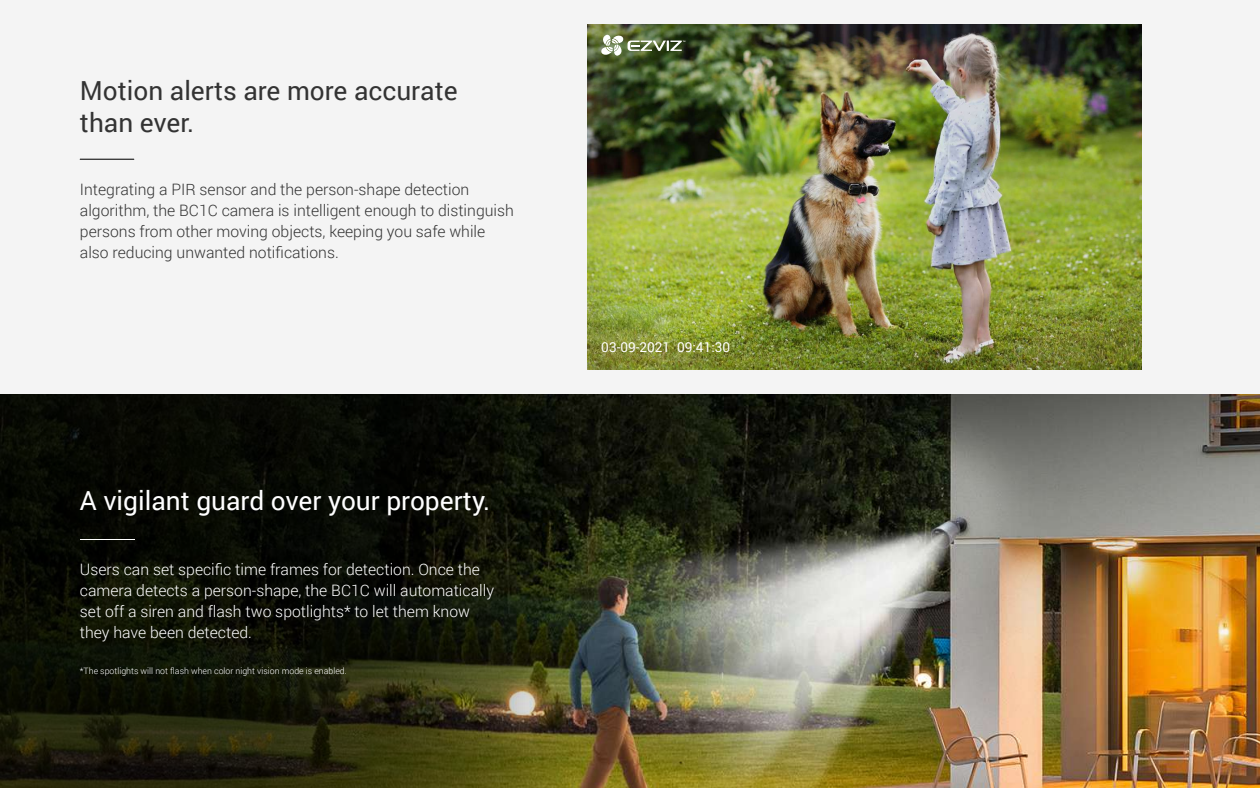
<style>
.page{position:relative;width:1260px;height:788px;background:#fff}
.page>*{position:absolute;margin:0;border:0;box-sizing:border-box;transform-origin:0 0}
.t1{font:26.25px/31.5px "Roboto";color:#333}
.t2{font:26.25px "Roboto";color:#fff}
.t3{font:300 15.75px/21px "Roboto";color:#333}
.t4{font:300 15.75px/21px "Roboto";color:#fff}
.t5{font:13.65px "Roboto";color:#fff}
.t6{font:300 8.75px "Roboto";color:#fff}
</style>
<div class="page">
<img style="left:572px;top:394px;width:688px;height:394px">
<div style="left:0;top:0;width:1260px;height:394px;background:#f4f4f4"></div>
<hr style="left:80px;top:159px;width:54px;height:1px;background:#050505">
<svg style="left:0;top:394px;width:572px;height:394px;background:#161708"></svg>
<img style="left:588px;top:24px;width:553px;height:345px">
<svg style="left:601px;top:35px;width:84px;height:21px"></svg>
<hr style="left:80px;top:538px;width:54px;height:1px;background:#fff">
<h1 class="t1" style="left:80px;top:74px;width:379px">Motion alerts are more accurate than ever.</h1>
<p class="t3" style="left:80px;top:179px;width:435px">Integrating a PIR sensor and the person-shape detection algorithm, the BC1C camera is intelligent enough to distinguish persons from other moving objects, keeping you safe while also reducing unwanted notifications.</p>
<h1 class="t2" style="left:80px;top:482px;width:412px">A vigilant guard over your property.</h1>
<p class="t4" style="left:80px;top:558px;width:416px">Users can set specific time frames for detection. Once the camera detects a person-shape, the BC1C will automatically set off a siren and flash two spotlights* to let them know they have been detected.</p>
<p class="t6" style="left:80px;top:665px;width:268px">*The spotlights will not flash when color night vision mode is enabled.</p>
<p class="t5" style="left:601px;top:338px;width:130px">03-09-2021 09:41:30</p>
</div>
